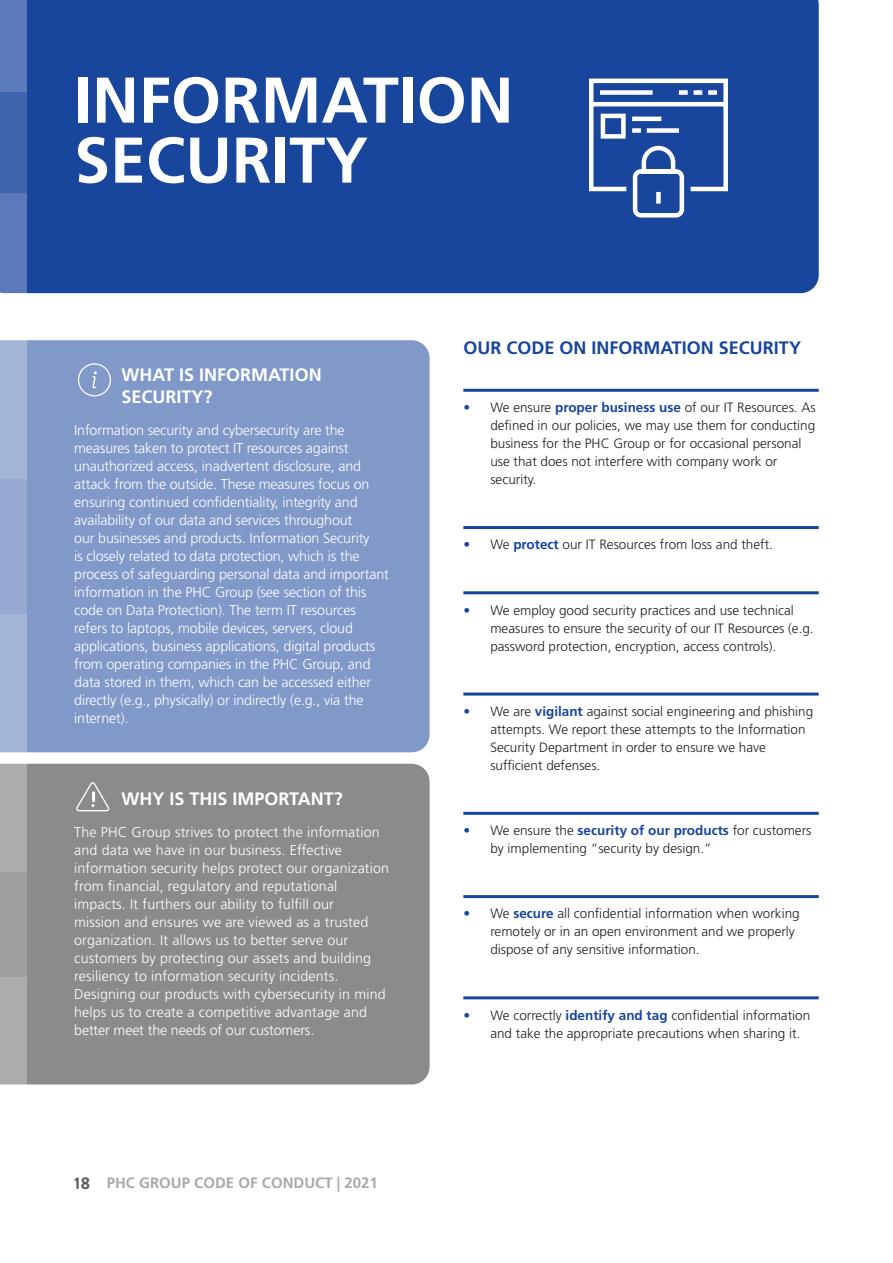
<style>
.page{position:relative;width:893px;height:1263px;background:#fff}
.page>*{position:absolute;margin:0;border:0;box-sizing:border-box;transform-origin:0 0}
.t1{font:700 64.5px/60px "Frutiger LT Std";color:#fff}
.t2{font:700 18px/21.6px "Frutiger LT Std";color:#fff}
.t3{font:700 18px "Frutiger LT Std";color:#18469d}
.t4{font:700 15px "Frutiger LT Std";color:#a8a9ad}
.t5{font:300 14.25px/18px "Frutiger LT Std";letter-spacing:-.01em;color:#fff}
.t6{font:300 14.25px/18px "Frutiger LT Std";letter-spacing:.01em;color:#fff}
.t7{font:300 13.5px/18px "Frutiger LT Std";color:#231f20}
.s1{font-family:"Brandon Text";font-size:16.5px;color:#57585a}
.s2{color:#18469d}
.s3{font-weight:700;color:#18469d}
</style>
<div class="page">
<div style="left:26px;top:764px;width:404px;height:320px;background:#8b8b8b"></div>
<div style="left:0;top:762px;width:26px;height:109px;background:#acacac"></div>
<div style="left:0;top:869px;width:26px;height:110px;background:#9e9e9e"></div>
<div style="left:0;top:977px;width:26px;height:110px;background:#acacac"></div>
<div style="left:26px;top:340px;width:404px;height:412px;background:#8099c9"></div>
<div style="left:0;top:339px;width:26px;height:140px;background:#a4b6d8"></div>
<div style="left:0;top:477px;width:26px;height:139px;background:#95aad2"></div>
<div style="left:0;top:614px;width:26px;height:140px;background:#a4b6d8"></div>
<div style="left:26px;top:0;width:793px;height:293px;background:#18469d"></div>
<div style="left:0;top:0;width:26px;height:92px;background:#5a7ab9"></div>
<div style="left:0;top:90px;width:26px;height:105px;background:#3e65ad"></div>
<div style="left:0;top:193px;width:26px;height:105px;background:#5a7ab9"></div>
<hr style="left:463px;top:389px;width:356px;height:3px;background:#18469d">
<hr style="left:463px;top:526px;width:356px;height:3px;background:#18469d">
<hr style="left:463px;top:591px;width:356px;height:3px;background:#18469d">
<hr style="left:463px;top:692px;width:356px;height:3px;background:#18469d">
<hr style="left:463px;top:812px;width:356px;height:3px;background:#18469d">
<hr style="left:463px;top:895px;width:356px;height:3px;background:#18469d">
<hr style="left:463px;top:996px;width:356px;height:3px;background:#18469d">
<svg style="left:78px;top:363px;width:33px;height:33px"></svg>
<svg style="left:76px;top:782px;width:33px;height:29px"></svg>
<svg style="left:587px;top:76px;width:143px;height:144px"></svg>
<h1 class="t1" style="left:74px;top:71px;width:441px">INFORMATION<br>SECURITY</h1>
<h2 class="t2" style="left:122px;top:364px;width:202px">WHAT IS INFORMATION<br>SECURITY?</h2>
<p class="t5" style="left:74px;top:421px;width:316px">Information security and cybersecurity are the measures taken to protect IT resources against unauthorized access, inadvertent disclosure, and attack from the outside. These measures focus on ensuring continued confidentiality, integrity and availability of our data and services throughout<br>our businesses and products. Information Security<br>is closely related to data protection, which is the process of safeguarding personal data and important information in the PHC Group (see section of this code on Data Protection). The term IT resources refers to laptops, mobile devices, servers, cloud applications, business applications, digital products from operating companies in the PHC Group, and data stored in them, which can be accessed either directly (e.g., physically) or indirectly (e.g., via the internet).</p>
<h2 class="t2" style="left:122px;top:788px;width:223px">WHY IS THIS IMPORTANT?</h2>
<p class="t6" style="left:74px;top:823px;width:316px">The PHC Group strives to protect the information and data we have in our business. Effective information security helps protect our organization from financial, regulatory and reputational impacts. It furthers our ability to fulfill our<br>mission and ensures we are viewed as a trusted organization. It allows us to better serve our customers by protecting our assets and building resiliency to information security incidents.<br>Designing our products with cybersecurity in mind helps us to create a competitive advantage and better meet the needs of our customers.</p>
<p class="t4" style="left:74px;top:1174px;width:305px"><span class="s1">18</span> PHC GROUP CODE OF CONDUCT | 2021</p>
<h2 class="t3" style="left:463px;top:337px;width:339px">OUR CODE ON INFORMATION SECURITY</h2>
<p class="t7" style="left:490px;top:399px;width:327px;text-indent:-27px"><span class="s2">•</span> We ensure <span class="s3">proper business use</span> of our IT Resources. As defined in our policies, we may use them for conducting business for the PHC Group or for occasional personal use that does not interfere with company work or security.</p>
<p class="t7" style="left:463px;top:536px;width:311px"><span class="s2">•</span> We <span class="s3">protect</span> our IT Resources from loss and theft.</p>
<p class="t7" style="left:490px;top:601px;width:325px;text-indent:-27px"><span class="s2">•</span> We employ good security practices and use technical measures to ensure the security of our IT Resources (e.g. password protection, encryption, access controls).</p>
<p class="t7" style="left:490px;top:702px;width:324px;text-indent:-27px"><span class="s2">•</span> We are <span class="s3">vigilant</span> against social engineering and phishing attempts. We report these attempts to the Information Security Department in order to ensure we have sufficient defenses.</p>
<p class="t7" style="left:490px;top:822px;width:323px;text-indent:-27px"><span class="s2">•</span> We ensure the <span class="s3">security of our products</span> for customers by implementing “security by design.”</p>
<p class="t7" style="left:490px;top:905px;width:311px;text-indent:-27px"><span class="s2">•</span> We <span class="s3">secure</span> all confidential information when working remotely or in an open environment and we properly dispose of any sensitive information.</p>
<p class="t7" style="left:490px;top:1006px;width:321px;text-indent:-27px"><span class="s2">•</span> We correctly <span class="s3">identify and tag</span> confidential information and take the appropriate precautions when sharing it.</p>
</div>
